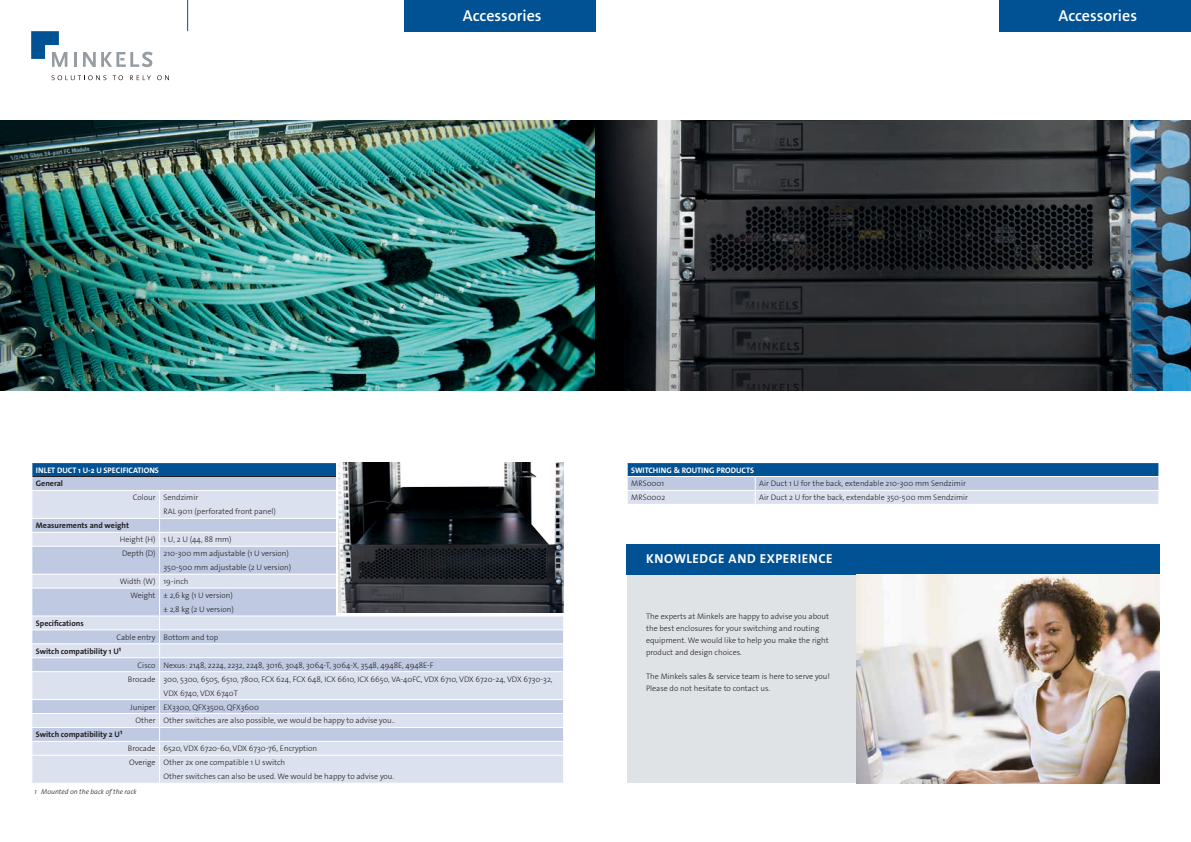
<style>
.page{position:relative;width:1191px;height:842px;background:#fff}
.page>*{position:absolute;margin:0;border:0;box-sizing:border-box;transform-origin:0 0}
.t1{font:600 16px "The Sans Os F";color:#fff}
.t2{font:700 13px "The Sans Os F";letter-spacing:.04em;color:#fff}
.t3{font:300 8px/12px "The Sans Os F";color:#231f20}
.t4{font:700 8px "The Sans Os F";color:#231f20}
.t5{font:700 8px "The Sans Os F";color:#fff}
.t6{font:italic 300 7px "The Sans Os F";color:#231f20}
</style>
<div class="page">
<svg style="left:31px;top:31px;width:36px;height:36px"></svg>
<hr style="left:74px;top:52px;width:3px;height:15px;background:#959ca2">
<svg style="left:83px;top:52px;width:70px;height:15px"></svg>
<svg style="left:52px;top:75px;width:54px;height:5px"></svg>
<svg style="left:113px;top:75px;width:10px;height:5px"></svg>
<svg style="left:130px;top:75px;width:21px;height:5px"></svg>
<svg style="left:157px;top:75px;width:12px;height:5px"></svg>
<hr style="left:187px;top:0;width:1px;height:31px;background:#005295">
<div style="left:32px;top:463px;width:531px;height:13px;background:#005295"></div>
<div style="left:32px;top:477px;width:304px;height:13px;background:#bfc9e2"></div>
<svg style="left:32px;top:491px;width:531px;height:292px;background:#d0d8ea"></svg>
<hr style="left:32px;top:476px;width:128px;height:1px;background:#231f20">
<hr style="left:160px;top:476px;width:403px;height:1px;background:#231f20">
<svg style="left:159px;top:491px;width:1px;height:292px"></svg>
<hr style="left:31px;top:518px;width:129px;height:1px;background:#fff">
<hr style="left:160px;top:518px;width:404px;height:1px;background:#fff">
<hr style="left:31px;top:532px;width:129px;height:1px;background:#fff">
<hr style="left:160px;top:532px;width:404px;height:1px;background:#fff">
<hr style="left:31px;top:546px;width:129px;height:1px;background:#fff">
<hr style="left:160px;top:546px;width:404px;height:1px;background:#fff">
<hr style="left:31px;top:574px;width:129px;height:1px;background:#fff">
<hr style="left:160px;top:574px;width:404px;height:1px;background:#fff">
<hr style="left:31px;top:587px;width:129px;height:1px;background:#fff">
<hr style="left:160px;top:587px;width:404px;height:1px;background:#fff">
<hr style="left:31px;top:615px;width:129px;height:1px;background:#fff">
<hr style="left:160px;top:615px;width:404px;height:1px;background:#fff">
<hr style="left:31px;top:629px;width:129px;height:1px;background:#fff">
<hr style="left:160px;top:629px;width:404px;height:1px;background:#fff">
<hr style="left:31px;top:643px;width:129px;height:1px;background:#fff">
<hr style="left:160px;top:643px;width:404px;height:1px;background:#fff">
<hr style="left:31px;top:657px;width:129px;height:1px;background:#fff">
<hr style="left:160px;top:657px;width:404px;height:1px;background:#fff">
<hr style="left:31px;top:671px;width:129px;height:1px;background:#fff">
<hr style="left:160px;top:671px;width:404px;height:1px;background:#fff">
<hr style="left:31px;top:699px;width:129px;height:1px;background:#fff">
<hr style="left:160px;top:699px;width:404px;height:1px;background:#fff">
<hr style="left:31px;top:713px;width:129px;height:1px;background:#fff">
<hr style="left:160px;top:713px;width:404px;height:1px;background:#fff">
<hr style="left:31px;top:727px;width:129px;height:1px;background:#fff">
<hr style="left:160px;top:727px;width:404px;height:1px;background:#fff">
<hr style="left:31px;top:741px;width:129px;height:1px;background:#fff">
<hr style="left:160px;top:741px;width:404px;height:1px;background:#fff">
<hr style="left:31px;top:755px;width:129px;height:1px;background:#fff">
<hr style="left:160px;top:755px;width:404px;height:1px;background:#fff">
<svg style="left:627px;top:463px;width:532px;height:41px;background:#8faecf"></svg>
<div style="left:403px;top:0;width:192px;height:31px;background:#005295"></div>
<div style="left:999px;top:0;width:192px;height:31px;background:#005295"></div>
<div style="left:626px;top:575px;width:230px;height:208px;background:#e0e3e6"></div>
<div style="left:626px;top:544px;width:533px;height:31px;background:#005295"></div>
<img style="left:856px;top:575px;width:303px;height:208px">
<img style="left:0;top:120px;width:1191px;height:271px">
<div style="left:336px;top:452px;width:235px;height:164px;background:#fff"></div>
<img style="left:339px;top:462px;width:224px;height:150px">
<h1 class="t1" style="left:463px;top:5px;width:80px">Accessories</h1>
<h1 class="t1" style="left:1058px;top:5px;width:80px">Accessories</h1>
<p class="t5" style="left:36px;top:465px;width:125px">INLET DUCT 1 U-2 U SPECIFICATIONS</p>
<p class="t4" style="left:36px;top:479px;width:29px">General</p>
<p class="t3" style="left:164px;top:491px;width:114px;line-height:14px;text-indent:-31px">Colour Sendzimir<br>RAL 9011 (perforated front panel)</p>
<p class="t4" style="left:36px;top:520px;width:95px">Measurements and weight</p>
<p class="t3" style="left:120px;top:534px;width:113px">Height (H) 1 U, 2 U (44, 88 mm)</p>
<p class="t3" style="left:122px;top:547px;width:168px">Depth (D) 210-300 mm adjustable (1 U version)</p>
<p class="t3" style="left:164px;top:561px;width:129px">350-500 mm adjustable (2 U version)</p>
<p class="t3" style="left:120px;top:575px;width:70px">Width (W) 19-inch</p>
<p class="t3" style="left:130px;top:589px;width:104px">Weight ± 2,6 kg (1 U version)</p>
<p class="t3" style="left:164px;top:603px;width:72px">± 2,8 kg (2 U version)</p>
<p class="t4" style="left:36px;top:618px;width:49px">Specifications</p>
<p class="t3" style="left:116px;top:631px;width:103px">Cable entry Bottom and top</p>
<p class="t4" style="left:36px;top:646px;width:87px">Switch compatibility 1 U¹</p>
<p class="t3" style="left:138px;top:659px;width:297px">Cisco Nexus: 2148, 2224, 2232, 2248, 3016, 3048, 3064-T, 3064-X, 3548, 4948E, 4948E-F</p>
<p class="t3" style="left:128px;top:673px;width:426px">Brocade 300, 5300, 6505, 6510, 7800, FCX 624, FCX 648, ICX 6610, ICX 6650, VA-40FC, VDX 6710, VDX 6720-24, VDX 6730-32,</p>
<p class="t3" style="left:164px;top:687px;width:76px">VDX 6740, VDX 6740T</p>
<p class="t3" style="left:130px;top:701px;width:130px">Juniper EX3300, QFX3500, QFX3600</p>
<p class="t3" style="left:135px;top:715px;width:261px">Other Other switches are also possible, we would be happy to advise you..</p>
<p class="t4" style="left:36px;top:729px;width:88px">Switch compatibility 2 U¹</p>
<p class="t3" style="left:128px;top:743px;width:191px">Brocade 6520, VDX 6720-60, VDX 6730-76, Encryption</p>
<p class="t3" style="left:129px;top:756px;width:158px">Overige Other 2x one compatible 1 U switch</p>
<p class="t3" style="left:164px;top:770px;width:232px">Other switches can also be used. We would be happy to advise you.</p>
<p class="t6" style="left:34px;top:787px;width:104px">1 Mounted on the back of the rack</p>
<p class="t5" style="left:631px;top:465px;width:124px">SWITCHING &amp; ROUTING PRODUCTS</p>
<p class="t3" style="left:631px;top:478px;width:34px">MRS0001</p>
<p class="t3" style="left:759px;top:478px;width:208px">Air Duct 1 U for the back, extendable 210-300 mm Sendzimir</p>
<p class="t3" style="left:631px;top:492px;width:36px">MRS0002</p>
<p class="t3" style="left:759px;top:492px;width:210px">Air Duct 2 U for the back, extendable 350-500 mm Sendzimir</p>
<h2 class="t2" style="left:646px;top:550px;width:188px">KNOWLEDGE AND EXPERIENCE</h2>
<p class="t3" style="left:646px;top:610px;width:184px">The experts at Minkels are happy to advise you about the best enclosures for your switching and routing equipment. We would like to help you make the right product and design choices.</p>
<p class="t3" style="left:646px;top:670px;width:185px">The Minkels sales &amp; service team is here to serve you!<br>Please do not hesitate to contact us.</p>
</div>
